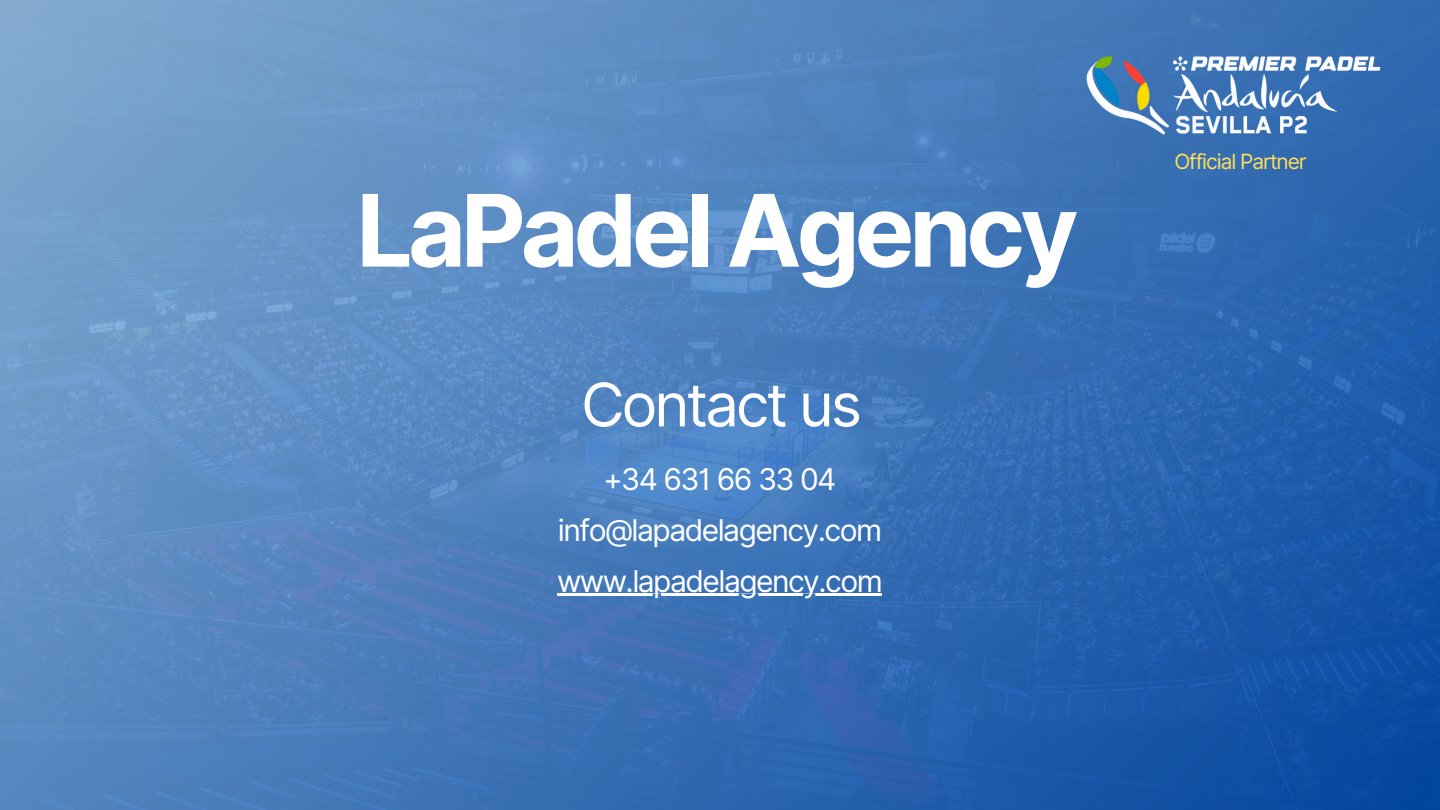
<style>
.page{position:relative;width:1440px;height:810px;background:#fff}
.page>*{position:absolute;margin:0;border:0;box-sizing:border-box;transform-origin:0 0}
.t1{font:700 100px "Inter";letter-spacing:-.05em;color:#fff}
.t2{font:60px "Inter";letter-spacing:-.05em;color:#fff}
.t3{font:30px "Inter";letter-spacing:-.05em;color:#fff}
.t4{font:20.9px "Inter";letter-spacing:-.05em;color:#ffde59}
</style>
<div class="page">
<img style="left:0;top:0;width:1440px;height:810px">
<hr style="left:557px;top:594px;width:324px;height:2px;background:#fff">
<img style="left:1059px;top:29px;width:349px;height:132px">
<p class="t1" style="left:356px;top:171px;width:724px">LaPadel Agency</p>
<h2 class="t2" style="left:581px;top:369px;width:283px">Contact us</h2>
<p class="t3" style="left:604px;top:461px;width:234px">+34 631 66 33 04</p>
<p class="t3" style="left:558px;top:512px;width:326px">info@lapadelagency.com</p>
<h1 class="t3" style="left:557px;top:563px;width:327px">www.lapadelagency.com</h1>
<h3 class="t4" style="left:1174px;top:149px;width:134px">Official Partner</h3>
</div>
